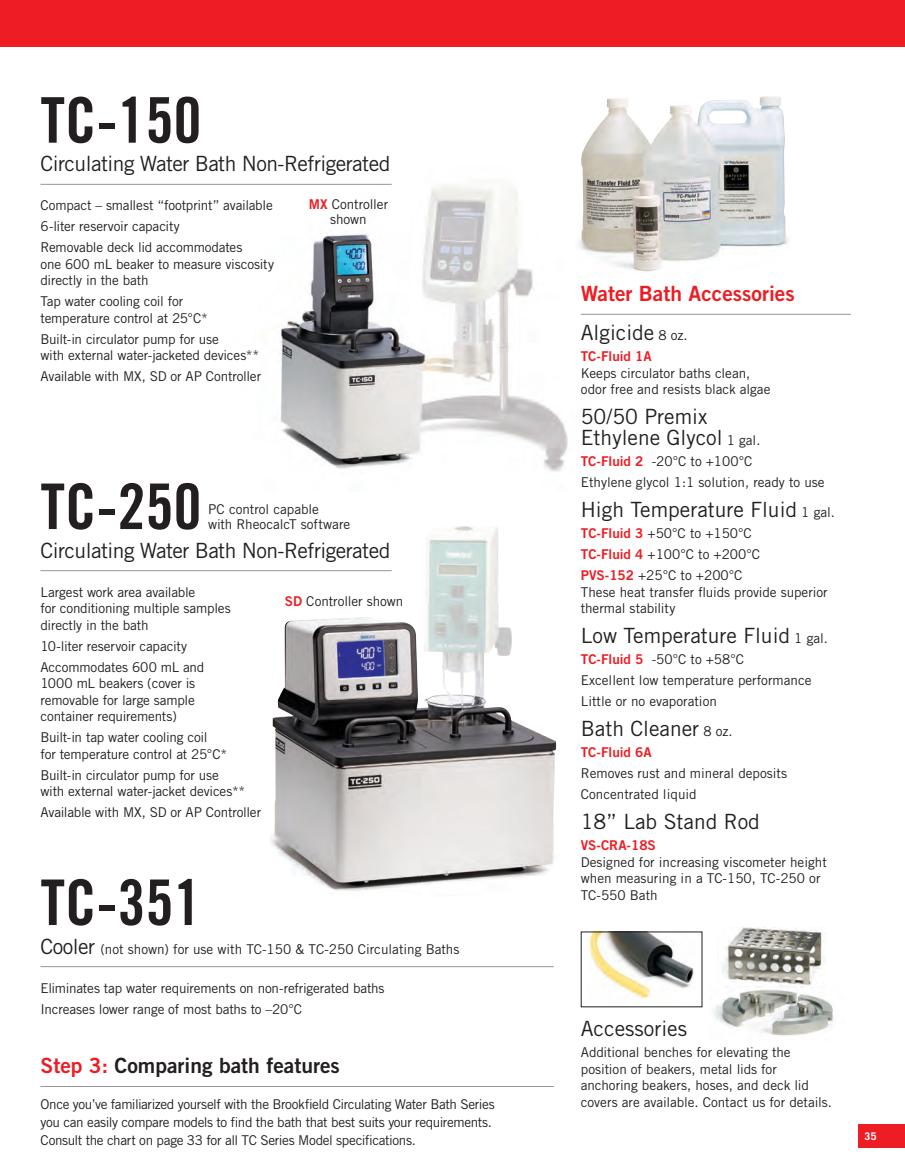
<style>
.page{position:relative;width:905px;height:1175px;background:#fff}
.page>*{position:absolute;margin:0;border:0;box-sizing:border-box;transform-origin:0 0}
.t1{font:63px "Trade Gothic Bold Cond Twenty";color:#231f20}
.t2{font:21px "Trade Gothic";color:#231f20}
.t3{font:21px "Trade Gothic";letter-spacing:-.025em;color:#231f20}
.t4{font:21px "Trade Gothic Bold Two";color:#231f20}
.t5{font:21px "Trade Gothic Bold Two";color:#ee1d23}
.t6{font:13.5px/16.5px "Trade Gothic";letter-spacing:-.01em;color:#231f20}
.t7{font:13.5px "Trade Gothic";letter-spacing:-.03em;color:#231f20}
.t8{font:13.5px "Trade Gothic Bold Two";color:#ee1d23}
.t9{font:700 10.5px "Trade Gothic";color:#fff}
.s1{font-family:"Trade Gothic Bold Two";color:#ee1d23}
.s2{font-size:21px}
.s3{color:#ee1d23}
.s4{font-size:13.5px}
</style>
<div class="page">
<div style="left:857px;top:1124px;width:47px;height:24px;background:#ee1d23"></div>
<div style="left:0;top:0;width:904px;height:47px;background:#ee1d23"></div>
<img style="left:589px;top:933px;width:105px;height:66px">
<img style="left:722px;top:927px;width:103px;height:59px">
<img style="left:714px;top:986px;width:120px;height:50px">
<img style="left:581px;top:96px;width:209px;height:176px">
<img style="left:266px;top:526px;width:291px;height:365px">
<img style="left:225px;top:158px;width:368px;height:314px">
<hr style="left:40px;top:1086px;width:514px;height:1px;background:#939598">
<hr style="left:40px;top:184px;width:352px;height:1px;background:#939598">
<hr style="left:40px;top:570px;width:352px;height:1px;background:#939598">
<hr style="left:40px;top:966px;width:514px;height:1px;background:#939598">
<hr style="left:580px;top:314px;width:270px;height:1px;background:#939598">
<p class="t1" style="left:40px;top:82px;width:162px">TC-150</p>
<p class="t3" style="left:40px;top:151px;width:351px">Circulating Water Bath Non-Refrigerated</p>
<p class="t6" style="left:40px;top:197px;width:234px">Compact – smallest “footprint” available</p>
<p class="t6" style="left:40px;top:218px;width:141px">6-liter reservoir capacity</p>
<p class="t6" style="left:40px;top:239px;width:203px">Removable deck lid accommodates</p>
<p class="t6" style="left:40px;top:255px;width:235px">one 600 mL beaker to measure viscosity</p>
<p class="t6" style="left:40px;top:272px;width:110px">directly in the bath</p>
<p class="t6" style="left:40px;top:293px;width:144px">Tap water cooling coil for</p>
<p class="t6" style="left:40px;top:309px;width:169px">temperature control at 25°C*</p>
<p class="t6" style="left:40px;top:330px;width:180px">Built-in circulator pump for use</p>
<p class="t6" style="left:40px;top:347px;width:220px">with external water-jacketed devices**</p>
<p class="t6" style="left:40px;top:368px;width:222px">Available with MX, SD or AP Controller</p>
<p class="t6" style="left:309px;top:196px;width:81px"><span class="s1">MX</span> Controller</p>
<p class="t6" style="left:330px;top:211px;width:38px">shown</p>
<p class="t1" style="left:40px;top:468px;width:162px">TC-250</p>
<p class="t3" style="left:40px;top:537px;width:351px">Circulating Water Bath Non-Refrigerated</p>
<p class="t6" style="left:40px;top:583px;width:156px">Largest work area available</p>
<p class="t6" style="left:40px;top:600px;width:192px">for conditioning multiple samples</p>
<p class="t6" style="left:40px;top:616px;width:110px">directly in the bath</p>
<p class="t6" style="left:40px;top:637px;width:148px">10-liter reservoir capacity</p>
<p class="t6" style="left:40px;top:658px;width:165px">Accommodates 600 mL and</p>
<p class="t6" style="left:40px;top:675px;width:156px">1000 mL beakers (cover is</p>
<p class="t6" style="left:40px;top:691px;width:156px">removable for large sample</p>
<p class="t6" style="left:40px;top:708px;width:138px">container requirements)</p>
<p class="t6" style="left:40px;top:729px;width:168px">Built-in tap water cooling coil</p>
<p class="t6" style="left:40px;top:745px;width:188px">for temperature control at 25°C*</p>
<p class="t6" style="left:40px;top:766px;width:180px">Built-in circulator pump for use</p>
<p class="t6" style="left:40px;top:783px;width:206px">with external water-jacket devices**</p>
<p class="t6" style="left:40px;top:804px;width:222px">Available with MX, SD or AP Controller</p>
<p class="t6" style="left:208px;top:501px;width:112px">PC control capable</p>
<p class="t6" style="left:208px;top:516px;width:144px">with RheocalcT software</p>
<p class="t6" style="left:285px;top:592px;width:120px"><span class="s1">SD</span> Controller shown</p>
<p class="t1" style="left:40px;top:864px;width:162px">TC-351</p>
<p class="t6" style="left:40px;top:940px;width:420px"><span class="s2">Cooler</span> (not shown) for use with TC-150 &amp; TC-250 Circulating Baths</p>
<p class="t6" style="left:40px;top:979px;width:345px">Eliminates tap water requirements on non-refrigerated baths</p>
<p class="t6" style="left:40px;top:1000px;width:263px">Increases lower range of most baths to –20°C</p>
<p class="t4" style="left:40px;top:1052px;width:301px"><span class="s3">Step 3:</span> Comparing bath features</p>
<p class="t7" style="left:40px;top:1096px;width:456px">Once you’ve familiarized yourself with the Brookfield Circulating Water Bath Series</p>
<p class="t7" style="left:40px;top:1114px;width:453px">you can easily compare models to find the bath that best suits your requirements.</p>
<p class="t7" style="left:40px;top:1132px;width:377px">Consult the chart on page 33 for all TC Series Model specifications.</p>
<p class="t5" style="left:580px;top:281px;width:215px">Water Bath Accessories</p>
<p class="t2" style="left:580px;top:320px;width:108px">Algicide <span class="s4">8 oz.</span></p>
<p class="t8" style="left:580px;top:348px;width:72px">TC-Fluid 1A</p>
<p class="t6" style="left:580px;top:364px;width:191px">Keeps circulator baths clean, odor free and resists black algae</p>
<p class="t2" style="left:580px;top:404px;width:128px">50/50 Premix</p>
<p class="t2" style="left:580px;top:425px;width:181px">Ethylene Glycol <span class="s4">1 gal.</span></p>
<p class="t6" style="left:580px;top:453px;width:173px"><span class="s1">TC-Fluid 2</span> -20°C to +100°C</p>
<p class="t6" style="left:580px;top:474px;width:245px">Ethylene glycol 1:1 solution, ready to use</p>
<p class="t2" style="left:580px;top:497px;width:256px">High Temperature Fluid <span class="s4">1 gal.</span></p>
<p class="t6" style="left:581px;top:525px;width:172px"><span class="s1">TC-Fluid 3</span> +50°C to +150°C</p>
<p class="t6" style="left:581px;top:546px;width:181px"><span class="s1">TC-Fluid 4</span> +100°C to +200°C</p>
<p class="t6" style="left:581px;top:567px;width:163px"><span class="s1">PVS-152</span> +25°C to +200°C</p>
<p class="t6" style="left:581px;top:583px;width:248px">These heat transfer fluids provide superior</p>
<p class="t6" style="left:581px;top:600px;width:96px">thermal stability</p>
<p class="t2" style="left:580px;top:623px;width:249px">Low Temperature Fluid <span class="s4">1 gal.</span></p>
<p class="t6" style="left:581px;top:651px;width:165px"><span class="s1">TC-Fluid 5</span> -50°C to +58°C</p>
<p class="t6" style="left:581px;top:672px;width:232px">Excellent low temperature performance</p>
<p class="t6" style="left:581px;top:693px;width:138px">Little or no evaporation</p>
<p class="t2" style="left:580px;top:716px;width:153px">Bath Cleaner <span class="s4">8 oz.</span></p>
<p class="t8" style="left:580px;top:744px;width:72px">TC-Fluid 6A</p>
<p class="t6" style="left:580px;top:765px;width:208px">Removes rust and mineral deposits</p>
<p class="t6" style="left:580px;top:786px;width:117px">Concentrated liquid</p>
<p class="t2" style="left:580px;top:809px;width:181px">18” Lab Stand Rod</p>
<p class="t8" style="left:580px;top:837px;width:76px">VS-CRA-18S</p>
<p class="t6" style="left:580px;top:853px;width:247px">Designed for increasing viscometer height when measuring in a TC-150, TC-250 or<br>TC-550 Bath</p>
<p class="t2" style="left:580px;top:1016px;width:108px">Accessories</p>
<p class="t6" style="left:580px;top:1044px;width:252px">Additional benches for elevating the position of beakers, metal lids for anchoring beakers, hoses, and deck lid covers are available. Contact us for details.</p>
<p class="t9" style="left:864px;top:1129px;width:14px">35</p>
</div>
